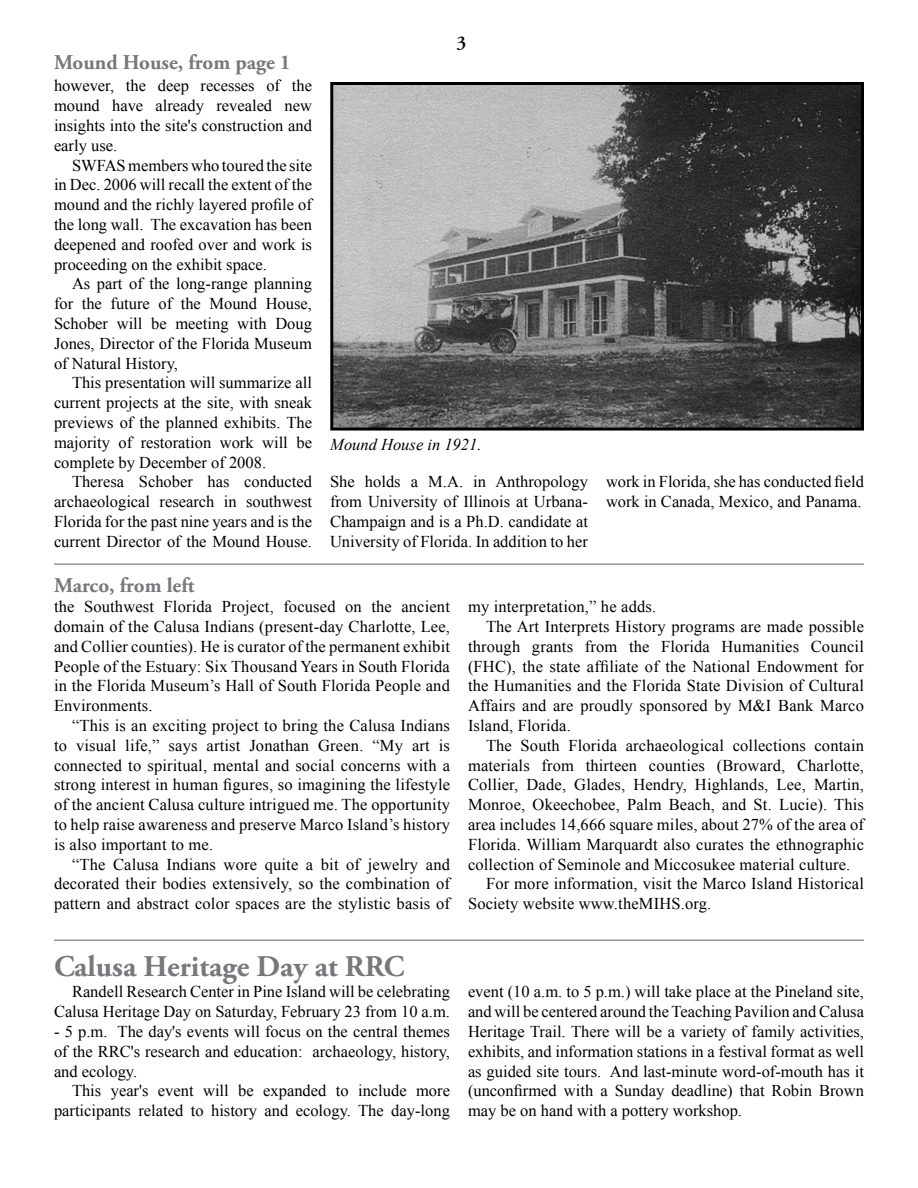
<style>
.page{position:relative;width:918px;height:1188px;background:#fff}
.page>*{position:absolute;margin:0;border:0;box-sizing:border-box;transform-origin:0 0}
.t1{font:700 30px "Adobe Garamond Pro";color:#76787b}
.t2{font:700 21px "Adobe Garamond Pro";color:#76787b}
.t3{font:600 19.5px "Adobe Garamond Pro";color:#000}
.t4{font:16.5px/19.8px "Times New Roman";letter-spacing:.01em;color:#000;text-align:justify}
.t5{font:italic 16.5px "Times New Roman";color:#000}
</style>
<div class="page">
<hr style="left:54px;top:563px;width:810px;height:2px;background:#939598">
<img style="left:334px;top:86px;width:526px;height:341px">
<div style="left:330px;top:82px;width:534px;height:349px;border:3px solid #000"></div>
<hr style="left:54px;top:939px;width:810px;height:2px;background:#939598">
<p class="t2" style="left:54px;top:50px;width:238px">Mound House, from page 1</p>
<p class="t3" style="left:456px;top:32px;width:11px">3</p>
<p class="t4" style="left:54px;top:76px;width:260px">however, the deep recesses of the mound have already revealed new insights into the site's construction and early use.</p>
<p class="t4" style="left:54px;top:155px;width:260px;text-indent:18px">SWFAS members who toured the site in Dec. 2006 will recall the extent of the mound and the richly layered profile of the long wall. The excavation has been deepened and roofed over and work is proceeding on the exhibit space.</p>
<p class="t4" style="left:54px;top:274px;width:260px;text-indent:18px">As part of the long-range planning for the future of the Mound House, Schober will be meeting with Doug Jones, Director of the Florida Museum of Natural History,</p>
<p class="t4" style="left:54px;top:373px;width:260px;text-indent:18px">This presentation will summarize all current projects at the site, with sneak previews of the planned exhibits. The majority of restoration work will be complete by December of 2008.</p>
<p class="t4" style="left:54px;top:472px;width:260px;text-indent:18px">Theresa Schober has conducted archaeological research in southwest Florida for the past nine years and is the current Director of the Mound House.</p>
<p class="t4" style="left:330px;top:472px;width:260px">She holds a M.A. in Anthropology from University of Illinois at Urbana-Champaign and is a Ph.D. candidate at University of Florida. In addition to her</p>
<p class="t4" style="left:606px;top:472px;width:259px">work in Florida, she has conducted field work in Canada, Mexico, and Panama.</p>
<p class="t5" style="left:330px;top:435px;width:153px">Mound House in 1921.</p>
<p class="t2" style="left:54px;top:573px;width:142px">Marco, from left</p>
<p class="t4" style="left:54px;top:596px;width:398px">the Southwest Florida Project, focused on the ancient domain of the Calusa Indians (present-day Charlotte, Lee, and Collier counties). He is curator of the permanent exhibit People of the Estuary: Six Thousand Years in South Florida in the Florida Museum’s Hall of South Florida People and Environments.</p>
<p class="t4" style="left:54px;top:715px;width:398px;text-indent:18px">“This is an exciting project to bring the Calusa Indians to visual life,” says artist Jonathan Green. “My art is connected to spiritual, mental and social concerns with a strong interest in human figures, so imagining the lifestyle of the ancient Calusa culture intrigued me. The opportunity to help raise awareness and preserve Marco Island’s history is also important to me.</p>
<p class="t4" style="left:54px;top:854px;width:398px;text-indent:18px">“The Calusa Indians wore quite a bit of jewelry and decorated their bodies extensively, so the combination of pattern and abstract color spaces are the stylistic basis of</p>
<p class="t4" style="left:468px;top:596px;width:190px">my interpretation,” he adds.</p>
<p class="t4" style="left:486px;top:616px;width:379px">The Art Interprets History programs are made possible</p>
<p class="t4" style="left:468px;top:636px;width:398px">through grants from the Florida Humanities Council</p>
<p class="t4" style="left:468px;top:656px;width:398px">(FHC), the state affiliate of the National Endowment for</p>
<p class="t4" style="left:468px;top:676px;width:398px">the Humanities and the Florida State Division of Cultural</p>
<p class="t4" style="left:468px;top:695px;width:398px">Affairs and are proudly sponsored by M&amp;I Bank Marco</p>
<p class="t4" style="left:468px;top:715px;width:104px">Island, Florida.</p>
<p class="t4" style="left:486px;top:735px;width:380px">The South Florida archaeological collections contain</p>
<p class="t4" style="left:468px;top:755px;width:398px">materials from thirteen counties (Broward, Charlotte,</p>
<p class="t4" style="left:468px;top:775px;width:398px">Collier, Dade, Glades, Hendry, Highlands, Lee, Martin,</p>
<p class="t4" style="left:468px;top:794px;width:398px">Monroe, Okeechobee, Palm Beach, and St. Lucie). This</p>
<p class="t4" style="left:468px;top:814px;width:398px">area includes 14,666 square miles, about 27% of the area of</p>
<p class="t4" style="left:468px;top:834px;width:398px">Florida. William Marquardt also curates the ethnographic</p>
<p class="t4" style="left:468px;top:854px;width:384px">collection of Seminole and Miccosukee material culture.</p>
<p class="t4" style="left:486px;top:874px;width:379px">For more information, visit the Marco Island Historical</p>
<p class="t4" style="left:468px;top:893px;width:245px">Society website www.theMIHS.org.</p>
<h1 class="t1" style="left:54px;top:949px;width:352px">Calusa Heritage Day at RRC</h1>
<p class="t4" style="left:54px;top:982px;width:398px;text-align:right">Randell Research Center in Pine Island will be celebrating<br>Calusa Heritage Day on Saturday, February 23 from 10 a.m.</p>
<p class="t4" style="left:54px;top:1021px;width:398px">- 5 p.m. The day's events will focus on the central themes of the RRC's research and education: archaeology, history, and ecology.</p>
<p class="t4" style="left:54px;top:1081px;width:398px;text-align:right">This year's event will be expanded to include more participants related to history and ecology. The day-long</p>
<p class="t4" style="left:468px;top:982px;width:398px">event (10 a.m. to 5 p.m.) will take place at the Pineland site, and will be centered around the Teaching Pavilion and Calusa Heritage Trail. There will be a variety of family activities, exhibits, and information stations in a festival format as well as guided site tours. And last-minute word-of-mouth has it (unconfirmed with a Sunday deadline) that Robin Brown may be on hand with a pottery workshop.</p>
</div>
